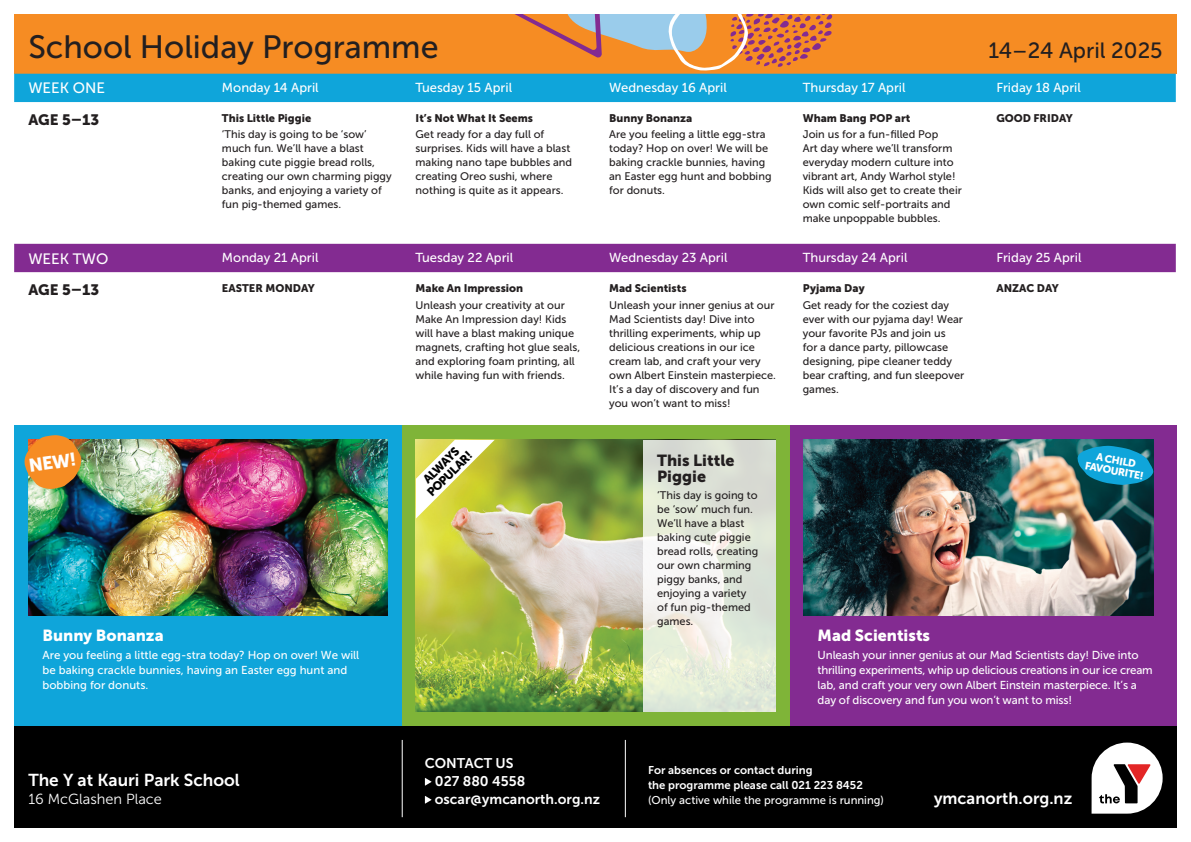
<style>
.page{position:relative;width:1191px;height:842px;background:#fff}
.page>*{position:absolute;margin:0;border:0;box-sizing:border-box;transform-origin:0 0}
.t1{font:32.2px "Museo Sans 500";color:#231f20}
.t2{font:22px "Museo Sans 500";color:#231f20}
.t3{font:18.3px "Museo Sans 900";color:#fff}
._06_Name_of_school_at_bottom{font:17.2px "Museo Sans 700";color:#fff}
.t4{font:16.4px "Museo Sans 700";color:#fff}
.Pullout_box_heading{font:16px "Museo Sans 900";color:#fff}
.Pullout_box_heading-2{font:16px/16px "Museo Sans 900";color:#231f20}
._01_Subhead_Week_one{font:15px "Museo Sans 500";color:#fff}
._03_Subhead_AGE{font:15px "Museo Sans 900";color:#231f20}
._07_School_address_at_bottom{font:14.6px "Museo Sans 300";color:#fff}
.t5{font:14px/18px "Museo Sans 700";color:#fff}
._02_Subhead_date{font:13px "Museo Sans 500";color:#fff}
.t6{font:12px "Museo Sans 900";color:#000}
.Pullout_box_body_text{font:11.5px/15px "Museo Sans 500";letter-spacing:-.01em;color:#fff}
.t7{font:11.3px/14.7px "Museo Sans 700";color:#fff}
._05_body_text{font:11px/14px "Museo Sans 500";color:#231f20}
._04_Name_of_day{font:11px "Museo Sans 900";color:#231f20}
.t8{font:10.6px "Museo Sans 900";color:#fff}
.s1{font-family:"Museo Sans 500"}
</style>
<div class="page">
<div style="left:14px;top:726px;width:1162px;height:102px;background:#000"></div>
<svg style="left:1091px;top:742px;width:71px;height:72px"></svg>
<svg style="left:425px;top:778px;width:6px;height:8px"></svg>
<svg style="left:425px;top:796px;width:6px;height:8px"></svg>
<hr style="left:402px;top:740px;width:1px;height:77px;background:#fff">
<hr style="left:625px;top:740px;width:1px;height:77px;background:#fff">
<div style="left:14px;top:426px;width:388px;height:300px;background:#0fa5da"></div>
<img style="left:28px;top:440px;width:359px;height:175px">
<div style="left:789px;top:426px;width:387px;height:300px;background:#832b91"></div>
<svg style="left:24px;top:435px;width:57px;height:54px;background:#cb893b"></svg>
<svg style="left:14px;top:14px;width:1161px;height:88px;background:#a69468"></svg>
<div style="left:14px;top:244px;width:1161px;height:28px;background:#832b91"></div>
<img style="left:803px;top:440px;width:350px;height:175px">
<svg style="left:1076px;top:445px;width:77px;height:40px;background:#0f8db4"></svg>
<div style="left:402px;top:426px;width:387px;height:300px;background:#7fb438"></div>
<img style="left:416px;top:440px;width:227px;height:271px">
<svg style="left:416px;top:440px;width:79px;height:79px;background:#e3e18b"></svg>
<svg style="left:643px;top:440px;width:132px;height:271px;background:#e4e9dd"></svg>
<h1 class="t1" style="left:28px;top:29px;width:412px">School Holiday Programme</h1>
<h2 class="t2" style="left:988px;top:38px;width:175px">14–24 April 2025</h2>
<p class="_01_Subhead_Week_one" style="left:28px;top:80px;width:78px">WEEK ONE</p>
<p class="_02_Subhead_date" style="left:222px;top:80px;width:98px">Monday 14 April</p>
<p class="_02_Subhead_date" style="left:415px;top:80px;width:98px">Tuesday 15 April</p>
<p class="_02_Subhead_date" style="left:609px;top:80px;width:119px">Wednesday 16 April</p>
<p class="_02_Subhead_date" style="left:802px;top:80px;width:104px">Thursday 17 April</p>
<p class="_02_Subhead_date" style="left:996px;top:80px;width:86px">Friday 18 April</p>
<p class="_03_Subhead_AGE" style="left:28px;top:111px;width:73px">AGE 5–13</p>
<p class="_04_Name_of_day" style="left:222px;top:112px;width:91px">This Little Piggie</p>
<p class="_05_body_text" style="left:222px;top:128px;width:171px">‘This day is going to be ‘sow’ much fun. We’ll have a blast baking cute piggie bread rolls, creating our own charming piggy banks, and enjoying a variety of fun pig-themed games.</p>
<p class="_04_Name_of_day" style="left:415px;top:112px;width:119px">It’s Not What It Seems</p>
<p class="_05_body_text" style="left:415px;top:128px;width:158px">Get ready for a day full of surprises. Kids will have a blast making nano tape bubbles and creating Oreo sushi, where nothing is quite as it appears.</p>
<p class="_04_Name_of_day" style="left:802px;top:112px;width:109px">Wham Bang POP art</p>
<p class="_05_body_text" style="left:802px;top:128px;width:161px">Join us for a fun-filled Pop<br>Art day where we’ll transform everyday modern culture into vibrant art, Andy Warhol style!<br>Kids will also get to create their own comic self-portraits and make unpoppable bubbles.</p>
<p class="_04_Name_of_day" style="left:996px;top:112px;width:78px">GOOD FRIDAY</p>
<p class="_04_Name_of_day" style="left:609px;top:112px;width:85px">Bunny Bonanza</p>
<p class="_05_body_text" style="left:609px;top:128px;width:164px">Are you feeling a little egg-stra today? Hop on over! We will be baking crackle bunnies, having an Easter egg hunt and bobbing for donuts.</p>
<p class="_01_Subhead_Week_one" style="left:28px;top:250px;width:81px">WEEK TWO</p>
<p class="_02_Subhead_date" style="left:222px;top:250px;width:98px">Monday 21 April</p>
<p class="_02_Subhead_date" style="left:415px;top:250px;width:99px">Tuesday 22 April</p>
<p class="_02_Subhead_date" style="left:609px;top:250px;width:120px">Wednesday 23 April</p>
<p class="_02_Subhead_date" style="left:802px;top:250px;width:106px">Thursday 24 April</p>
<p class="_02_Subhead_date" style="left:996px;top:250px;width:87px">Friday 25 April</p>
<p class="_03_Subhead_AGE" style="left:28px;top:281px;width:73px">AGE 5–13</p>
<p class="_04_Name_of_day" style="left:222px;top:282px;width:94px">EASTER MONDAY</p>
<p class="_04_Name_of_day" style="left:415px;top:282px;width:109px">Make An Impression</p>
<p class="_05_body_text" style="left:415px;top:298px;width:166px">Unleash your creativity at our<br>Make An Impression day! Kids will have a blast making unique magnets, crafting hot glue seals, and exploring foam printing, all while having fun with friends.</p>
<p class="_04_Name_of_day" style="left:609px;top:282px;width:79px">Mad Scientists</p>
<p class="_05_body_text" style="left:609px;top:298px;width:168px">Unleash your inner genius at our<br>Mad Scientists day! Dive into thrilling experiments, whip up delicious creations in our ice cream lab, and craft your very own Albert Einstein masterpiece.<br>It’s a day of discovery and fun you won’t want to miss!</p>
<p class="_04_Name_of_day" style="left:996px;top:282px;width:64px">ANZAC DAY</p>
<p class="_04_Name_of_day" style="left:802px;top:282px;width:63px">Pyjama Day</p>
<p class="_05_body_text" style="left:802px;top:298px;width:163px">Get ready for the coziest day ever with our pyjama day! Wear your favorite PJs and join us<br>for a dance party, pillowcase designing, pipe cleaner teddy bear crafting, and fun sleepover games.</p>
<p class="t3" style="left:27px;top:455px;width:49px;rotate:-8deg">NEW!</p>
<h3 class="Pullout_box_heading" style="left:43px;top:627px;width:123px">Bunny Bonanza</h3>
<p class="Pullout_box_body_text" style="left:43px;top:648px;width:318px">Are you feeling a little egg-stra today? Hop on over! We will be baking crackle bunnies, having an Easter egg hunt and bobbing for donuts.</p>
<p class="_06_Name_of_school_at_bottom" style="left:28px;top:771px;width:213px">The Y at Kauri Park School</p>
<p class="_07_School_address_at_bottom" style="left:28px;top:791px;width:135px">16 McGlashen Place</p>
<p class="t6" style="left:420px;top:476px;width:47px;rotate:-45deg">ALWAYS</p>
<p class="t6" style="left:424px;top:489px;width:60px;rotate:-45deg">POPULAR!</p>
<p class="Pullout_box_heading-2" style="left:657px;top:452px;width:79px">This Little<br>Piggie</p>
<p class="_05_body_text" style="left:657px;top:488px;width:103px">‘This day is going to be ‘sow’ much fun.<br>We’ll have a blast baking cute piggie bread rolls, creating our own charming piggy banks, and enjoying a variety of fun pig-themed games.</p>
<p class="t8" style="left:1097px;top:451px;width:42px;rotate:10deg">A CHILD</p>
<p class="t8" style="left:1086px;top:460px;width:61px;rotate:10deg">FAVOURITE!</p>
<p class="Pullout_box_heading" style="left:817px;top:627px;width:114px">Mad Scientists</p>
<p class="Pullout_box_body_text" style="left:817px;top:648px;width:336px">Unleash your inner genius at our Mad Scientists day! Dive into thrilling experiments, whip up delicious creations in our ice cream lab, and craft your very own Albert Einstein masterpiece. It’s a day of discovery and fun you won’t want to miss!</p>
<p class="t5" style="left:435px;top:754px;width:167px;text-indent:-10px">CONTACT US<br>027 880 4558 oscar@ymcanorth.org.nz</p>
<p class="t7" style="left:648px;top:763px;width:237px">For absences or contact during<br>the programme please call 021 223 8452 <span class="s1">(Only active while the programme is running)</span></p>
<h3 class="t4" style="left:934px;top:789px;width:140px">ymcanorth.org.nz</h3>
</div>
